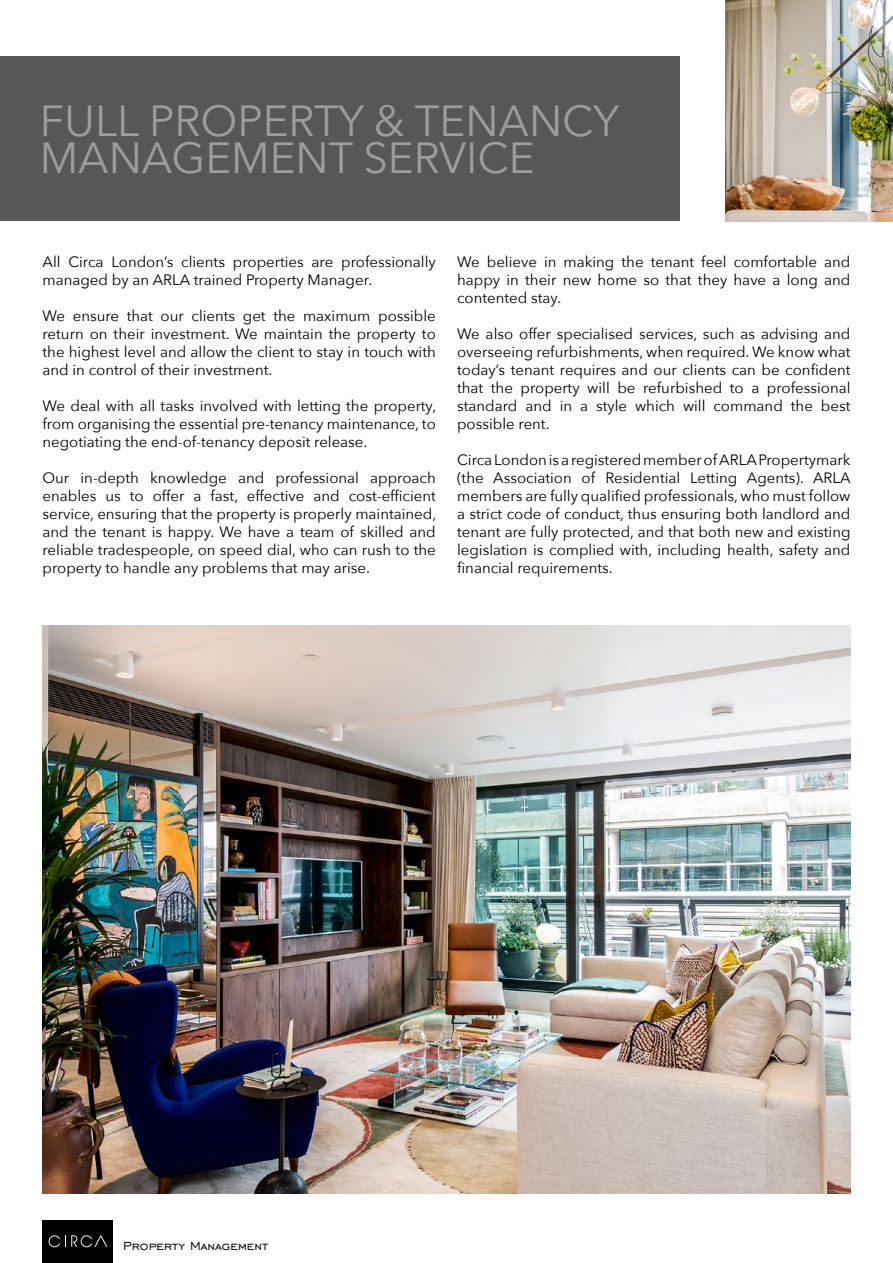
<style>
.page{position:relative;width:893px;height:1263px;background:#fff}
.page>*{position:absolute;margin:0;border:0;box-sizing:border-box;transform-origin:0 0}
.t1{font:43.5px/37.5px "Avenir Next";color:#9d9d9c}
.t2{font:15px/18px "Avenir Next";color:#000;text-align:justify}
.t3{font:15px "Engravers Gothic BT";color:#000}
</style>
<div class="page">
<img style="left:43px;top:625px;width:807px;height:568px">
<div style="left:43px;top:1220px;width:70px;height:43px;background:#010102"></div>
<svg style="left:49px;top:1235px;width:58px;height:12px"></svg>
<div style="left:0;top:57px;width:679px;height:164px;background:#575756"></div>
<img style="left:725px;top:0;width:168px;height:221px">
<h1 class="t1" style="left:40px;top:100px;width:581px">FULL PROPERTY &amp; TENANCY<br>MANAGEMENT SERVICE</h1>
<p class="t2" style="left:43px;top:252px;width:395px">All Circa London’s clients properties are professionally managed by an ARLA trained Property Manager.</p>
<p class="t2" style="left:43px;top:306px;width:395px">We ensure that our clients get the maximum possible return on their investment. We maintain the property to the highest level and allow the client to stay in touch with and in control of their investment.</p>
<p class="t2" style="left:43px;top:396px;width:395px">We deal with all tasks involved with letting the property, from organising the essential pre-tenancy maintenance, to negotiating the end-of-tenancy deposit release.</p>
<p class="t2" style="left:43px;top:468px;width:395px">Our in-depth knowledge and professional approach enables us to offer a fast, effective and cost-efficient service, ensuring that the property is properly maintained, and the tenant is happy. We have a team of skilled and reliable tradespeople, on speed dial, who can rush to the property to handle any problems that may arise.</p>
<p class="t2" style="left:457px;top:252px;width:395px">We believe in making the tenant feel comfortable and happy in their new home so that they have a long and contented stay.</p>
<p class="t2" style="left:457px;top:324px;width:395px">We also offer specialised services, such as advising and overseeing refurbishments, when required. We know what today’s tenant requires and our clients can be confident that the property will be refurbished to a professional standard and in a style which will command the best possible rent.</p>
<p class="t2" style="left:457px;top:450px;width:395px">Circa London is a registered member of ARLA Propertymark (the Association of Residential Letting Agents). ARLA members are fully qualified professionals, who must follow a strict code of conduct, thus ensuring both landlord and tenant are fully protected, and that both new and existing legislation is complied with, including health, safety and financial requirements.</p>
<p class="t3" style="left:123px;top:1237px;width:146px">Property Management</p>
</div>
